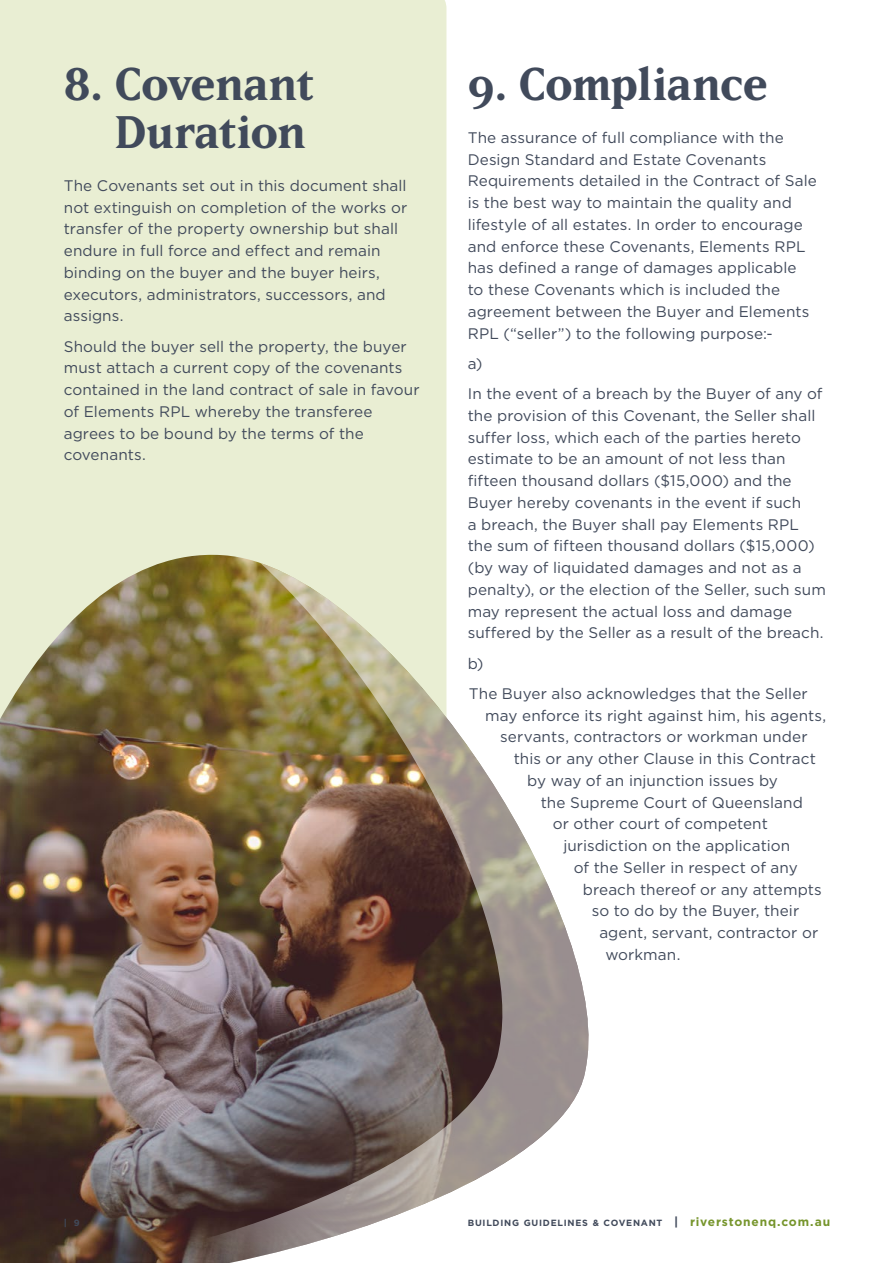
<style>
.page{position:relative;width:893px;height:1263px;background:#fff}
.page>*{position:absolute;margin:0;border:0;box-sizing:border-box;transform-origin:0 0}
.t1{font:45px/48px "Matrix II Bold";letter-spacing:-.005em;color:#414a5b;text-align:right}
.Body{font:15.3px/21.8px "Gotham";letter-spacing:.005em;color:#414a5b}
.t2{font:700 9px "Gotham";letter-spacing:.085em;color:#414a5b}
.s1{font-size:12px}
.s2{font-size:12px;color:#76952c}
</style>
<div class="page">
<div style="left:0;top:0;width:446px;height:555px;background:#e9eed3"></div>
<img style="left:0;top:563px;width:589px;height:700px">
<h1 class="t1" style="left:64px;top:59px;width:252px">8. Covenant<br>Duration</h1>
<p class="Body" style="left:64px;top:174px;width:345px">The Covenants set out in this document shall not extinguish on completion of the works or transfer of the property ownership but shall endure in full force and effect and remain binding on the buyer and the buyer heirs, executors, administrators, successors, and assigns.</p>
<p class="Body" style="left:64px;top:335px;width:357px">Should the buyer sell the property, the buyer must attach a current copy of the covenants contained in the land contract of sale in favour of Elements RPL whereby the transferee agrees to be bound by the terms of the covenants.</p>
<h1 class="t1" style="left:468px;top:59px;width:302px">9. Compliance</h1>
<p class="Body" style="left:468px;top:126px;width:351px">The assurance of full compliance with the Design Standard and Estate Covenants Requirements detailed in the Contract of Sale is the best way to maintain the quality and lifestyle of all estates. In order to encourage and enforce these Covenants, Elements RPL has defined a range of damages applicable<br>to these Covenants which is included the agreement between the Buyer and Elements RPL (“seller”) to the following purpose:-</p>
<p class="Body" style="left:468px;top:352px;width:16px">a)</p>
<p class="Body" style="left:468px;top:382px;width:360px">In the event of a breach by the Buyer of any of the provision of this Covenant, the Seller shall suffer loss, which each of the parties hereto estimate to be an amount of not less than fifteen thousand dollars ($15,000) and the Buyer hereby covenants in the event if such<br>a breach, the Buyer shall pay Elements RPL the sum of fifteen thousand dollars ($15,000) (by way of liquidated damages and not as a penalty), or the election of the Seller, such sum may represent the actual loss and damage suffered by the Seller as a result of the breach.</p>
<p class="Body" style="left:468px;top:652px;width:17px">b)</p>
<p class="Body" style="left:469px;top:682px;width:340px">The Buyer also acknowledges that the Seller</p>
<p class="Body" style="left:485px;top:704px;width:342px">may enforce its right against him, his agents,</p>
<p class="Body" style="left:500px;top:726px;width:309px">servants, contractors or workman under</p>
<p class="Body" style="left:514px;top:747px;width:303px">this or any other Clause in this Contract</p>
<p class="Body" style="left:527px;top:769px;width:252px">by way of an injunction issues by</p>
<p class="Body" style="left:541px;top:791px;width:264px">the Supreme Court of Queensland</p>
<p class="Body" style="left:553px;top:813px;width:216px">or other court of competent</p>
<p class="Body" style="left:563px;top:834px;width:228px">jurisdiction on the application</p>
<p class="Body" style="left:574px;top:856px;width:225px">of the Seller in respect of any</p>
<p class="Body" style="left:583px;top:878px;width:241px">breach thereof or any attempts</p>
<p class="Body" style="left:592px;top:900px;width:209px">so to do by the Buyer, their</p>
<p class="Body" style="left:599px;top:921px;width:220px">agent, servant, contractor or</p>
<p class="Body" style="left:605px;top:943px;width:77px">workman.</p>
<p class="t2" style="left:64px;top:1217px;width:17px">| 9</p>
<p class="t2" style="left:468px;top:1217px;width:364px">BUILDING GUIDELINES &amp; COVENANT <span class="s1">|</span> <span class="s2">riverstonenq.com.au</span></p>
</div>
